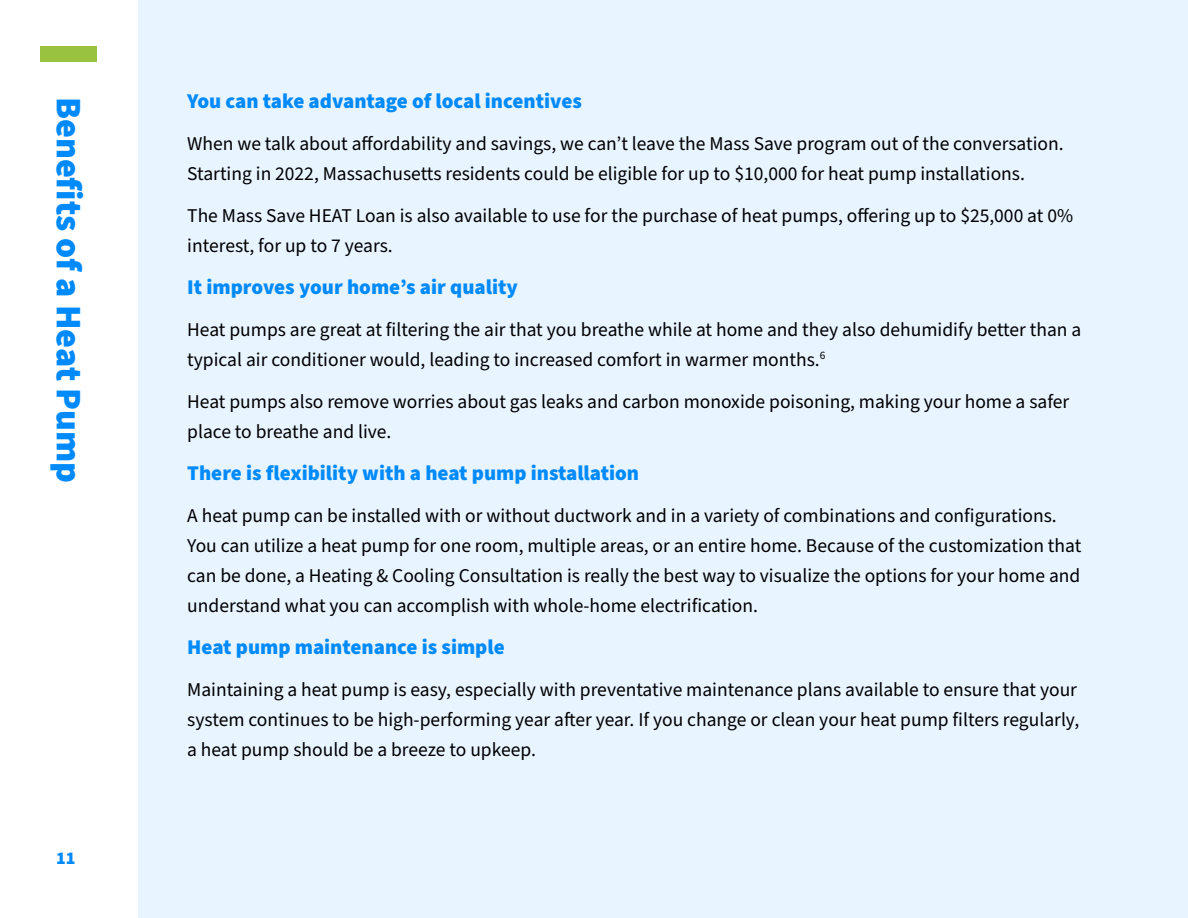
<style>
.page{position:relative;width:1188px;height:918px;background:#fff}
.page>*{position:absolute;margin:0;border:0;box-sizing:border-box;transform-origin:0 0}
.t1{font:900 36px "Source Sans Pro";color:#008afc}
.t2{font:900 21px "Source Sans Pro";color:#008afc}
.t3{font:19.5px/30px "Source Sans Pro";color:#000}
.t4{font:900 18px "Source Sans Pro";color:#008afc}
</style>
<div class="page">
<div style="left:138px;top:0;width:1050px;height:918px;background:#e8f4ff"></div>
<div style="left:40px;top:46px;width:57px;height:16px;background:#99c33f"></div>
<h1 class="t1" style="left:94px;top:97px;width:388px;rotate:90deg">Benefits of a Heat Pump</h1>
<p class="t2" style="left:187px;top:86px;width:396px">You can take advantage of local incentives</p>
<p class="t3" style="left:187px;top:129px;width:878px">When we talk about affordability and savings, we can’t leave the Mass Save program out of the conversation.<br>Starting in 2022, Massachusetts residents could be eligible for up to $10,000 for heat pump installations.</p>
<p class="t3" style="left:187px;top:201px;width:887px">The Mass Save HEAT Loan is also available to use for the purchase of heat pumps, offering up to $25,000 at 0% interest, for up to 7 years.</p>
<p class="t2" style="left:187px;top:272px;width:332px">It improves your home’s air quality</p>
<p class="t3" style="left:187px;top:315px;width:896px">Heat pumps are great at filtering the air that you breathe while at home and they also dehumidify better than a typical air conditioner would, leading to increased comfort in warmer months.<sup>6</sup></p>
<p class="t3" style="left:187px;top:387px;width:884px">Heat pumps also remove worries about gas leaks and carbon monoxide poisoning, making your home a safer place to breathe and live.</p>
<p class="t2" style="left:187px;top:458px;width:453px">There is flexibility with a heat pump installation</p>
<p class="t3" style="left:187px;top:501px;width:896px">A heat pump can be installed with or without ductwork and in a variety of combinations and configurations.<br>You can utilize a heat pump for one room, multiple areas, or an entire home. Because of the customization that can be done, a Heating &amp; Cooling Consultation is really the best way to visualize the options for your home and understand what you can accomplish with whole-home electrification.</p>
<p class="t2" style="left:187px;top:632px;width:319px">Heat pump maintenance is simple</p>
<p class="t3" style="left:187px;top:675px;width:894px;text-align:justify">Maintaining a heat pump is easy, especially with preventative maintenance plans available to ensure that your system continues to be high-performing year after year. If you change or clean your heat pump filters regularly, a heat pump should be a breeze to upkeep.</p>
<p class="t4" style="left:56px;top:846px;width:21px">11</p>
</div>
